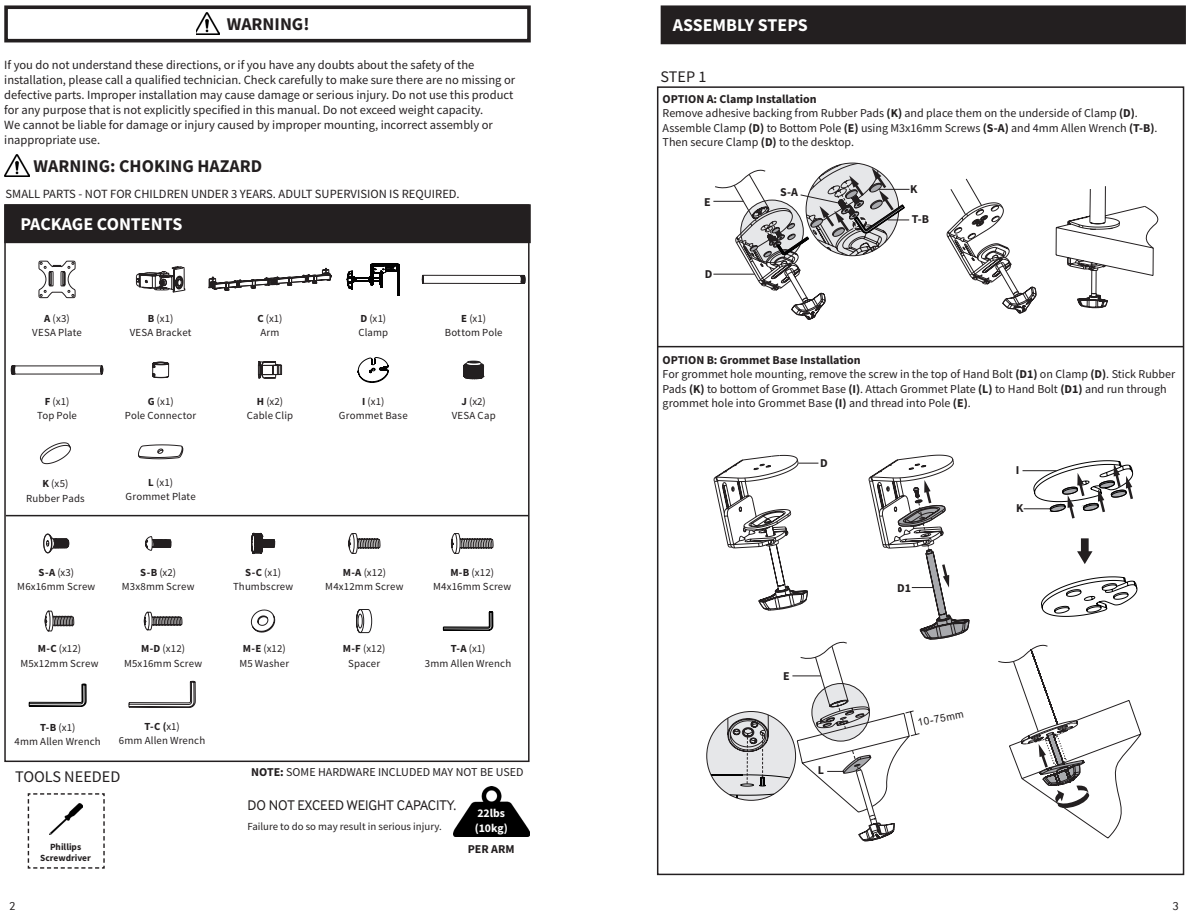
<style>
.page{position:relative;width:1188px;height:918px;background:#fff}
.page>*{position:absolute;margin:0;border:0;box-sizing:border-box;transform-origin:0 0}
.t1{font:700 18px "Source Sans Pro";color:#231f20}
.t2{font:700 18px "Source Sans Pro";color:#fff}
.t3{font:16.2px "Source Sans Pro";color:#231f20}
.t4{font:14.4px "Inter Face";color:#231f20}
.t5{font:12.6px/15px "Source Sans Pro";color:#231f20}
.t6{font:12px/14.4px "Source Sans Pro";color:#231f20}
.t7{font:700 12px "Source Sans Pro";color:#231f20}
.t8{font:12px "Inter Face";color:#231f20}
.t9{font:700 11.7px "Source Sans Pro";color:#fff}
.t10{font:10.8px "Source Sans Pro";letter-spacing:.015em;color:#231f20}
.t11{font:700 10.8px "Source Sans Pro";color:#231f20}
.t12{font:10.5px "Arial";color:#231f20}
.t13{font:700 9.45px/11.4px "Source Sans Pro";color:#231f20;text-align:center}
.s1{font-weight:700}
.s2{font-weight:400}
</style>
<div class="page">
<div style="left:662px;top:6px;width:523px;height:37px;background:#231f20"></div>
<div style="left:661px;top:5px;width:525px;height:39px;border:2px solid #231f20"></div>
<div style="left:5px;top:205px;width:525px;height:37px;background:#231f20"></div>
<div style="left:4px;top:204px;width:527px;height:39px;border:2px solid #231f20"></div>
<img style="left:196px;top:12px;width:24px;height:23px">
<div style="left:4px;top:5px;width:527px;height:37px;border:4px solid #231f20"></div>
<svg style="left:27px;top:793px;width:78px;height:76px"></svg>
<img style="left:50px;top:803px;width:33px;height:32px">
<img style="left:5px;top:154px;width:25px;height:22px">
<hr style="left:658px;top:346px;width:525px;height:1px;background:#231f20">
<svg style="left:38px;top:261px;width:38px;height:37px"></svg>
<svg style="left:136px;top:266px;width:49px;height:27px"></svg>
<svg style="left:208px;top:268px;width:124px;height:23px"></svg>
<svg style="left:347px;top:263px;width:53px;height:33px"></svg>
<svg style="left:422px;top:274px;width:104px;height:10px"></svg>
<svg style="left:11px;top:365px;width:92px;height:10px"></svg>
<svg style="left:152px;top:362px;width:17px;height:16px"></svg>
<svg style="left:258px;top:361px;width:24px;height:18px"></svg>
<svg style="left:358px;top:357px;width:31px;height:26px"></svg>
<svg style="left:463px;top:361px;width:21px;height:18px"></svg>
<svg style="left:145px;top:536px;width:26px;height:15px"></svg>
<svg style="left:43px;top:533px;width:26px;height:21px"></svg>
<svg style="left:138px;top:444px;width:45px;height:15px"></svg>
<svg style="left:251px;top:533px;width:24px;height:22px"></svg>
<svg style="left:443px;top:611px;width:50px;height:20px"></svg>
<svg style="left:29px;top:683px;width:58px;height:24px"></svg>
<svg style="left:128px;top:681px;width:68px;height:27px"></svg>
<svg style="left:348px;top:533px;width:32px;height:21px"></svg>
<svg style="left:451px;top:533px;width:42px;height:21px"></svg>
<svg style="left:45px;top:611px;width:29px;height:21px"></svg>
<svg style="left:144px;top:612px;width:38px;height:18px"></svg>
<svg style="left:251px;top:610px;width:24px;height:23px"></svg>
<svg style="left:356px;top:609px;width:16px;height:24px"></svg>
<svg style="left:947px;top:178px;width:90px;height:136px"></svg>
<svg style="left:1055px;top:186px;width:104px;height:122px"></svg>
<hr style="left:713px;top:274px;width:42px;height:1px;background:#231f20">
<hr style="left:713px;top:201px;width:30px;height:1px;background:#231f20">
<hr style="left:879px;top:189px;width:31px;height:1px;background:#231f20">
<svg style="left:715px;top:163px;width:194px;height:157px"></svg>
<svg style="left:1041px;top:576px;width:96px;height:41px"></svg>
<hr style="left:1023px;top:470px;width:34px;height:1px;background:#231f20">
<svg style="left:1077px;top:538px;width:16px;height:26px"></svg>
<svg style="left:1024px;top:460px;width:109px;height:59px"></svg>
<svg style="left:998px;top:644px;width:144px;height:195px"></svg>
<img style="left:453px;top:787px;width:76px;height:49px">
<div style="left:4px;top:204px;width:526px;height:558px;border:2px solid #231f20"></div>
<hr style="left:6px;top:515px;width:523px;height:1px;background:#231f20">
<svg style="left:40px;top:442px;width:31px;height:22px"></svg>
<svg style="left:711px;top:455px;width:259px;height:386px"></svg>
<p class="t1" style="left:227px;top:12px;width:84px">WARNING!</p>
<p class="t5" style="left:4px;top:57px;width:512px">If you do not understand these directions, or if you have any doubts about the safety of the installation, please call a qualified technician. Check carefully to make sure there are no missing or defective parts. Improper installation may cause damage or serious injury. Do not use this product for any purpose that is not explicitly specified in this manual. Do not exceed weight capacity.<br>We cannot be liable for damage or injury caused by improper mounting, incorrect assembly or inappropriate use.</p>
<p class="t1" style="left:33px;top:154px;width:230px">WARNING: CHOKING HAZARD</p>
<p class="t5" style="left:6px;top:187px;width:456px">SMALL PARTS - NOT FOR CHILDREN UNDER 3 YEARS. ADULT SUPERVISION IS REQUIRED.</p>
<p class="t2" style="left:21px;top:212px;width:163px">PACKAGE CONTENTS</p>
<p class="t10" style="left:44px;top:312px;width:27px"><span class="s1">A</span> (x3)</p>
<p class="t10" style="left:32px;top:326px;width:51px">VESA Plate</p>
<p class="t10" style="left:148px;top:312px;width:27px"><span class="s1">B</span> (x1)</p>
<p class="t10" style="left:130px;top:326px;width:63px">VESA Bracket</p>
<p class="t10" style="left:257px;top:312px;width:27px"><span class="s1">C</span> (x1)</p>
<p class="t10" style="left:260px;top:326px;width:21px">Arm</p>
<p class="t10" style="left:360px;top:312px;width:27px"><span class="s1">D</span> (x1)</p>
<p class="t10" style="left:358px;top:326px;width:31px">Clamp</p>
<p class="t10" style="left:461px;top:312px;width:26px"><span class="s1">E</span> (x1)</p>
<p class="t10" style="left:445px;top:326px;width:59px">Bottom Pole</p>
<p class="t10" style="left:45px;top:394px;width:26px"><span class="s1">F</span> (x1)</p>
<p class="t10" style="left:37px;top:408px;width:41px">Top Pole</p>
<p class="t10" style="left:148px;top:394px;width:27px"><span class="s1">G</span> (x1)</p>
<p class="t10" style="left:125px;top:408px;width:73px">Pole Connector</p>
<p class="t10" style="left:257px;top:394px;width:28px"><span class="s1">H</span> (x2)</p>
<p class="t10" style="left:247px;top:408px;width:48px">Cable Clip</p>
<p class="t10" style="left:362px;top:394px;width:24px"><span class="s1">I</span> (x1)</p>
<p class="t10" style="left:339px;top:408px;width:70px">Grommet Base</p>
<p class="t10" style="left:461px;top:394px;width:26px"><span class="s1">J</span> (x2)</p>
<p class="t10" style="left:452px;top:408px;width:45px">VESA Cap</p>
<p class="t10" style="left:43px;top:477px;width:27px"><span class="s1">K</span> (x5)</p>
<p class="t10" style="left:26px;top:491px;width:60px">Rubber Pads</p>
<p class="t10" style="left:148px;top:475px;width:26px"><span class="s1">L</span> (x1)</p>
<p class="t10" style="left:126px;top:490px;width:72px">Grommet Plate</p>
<p class="t10" style="left:39px;top:566px;width:37px"><span class="s1">S-A</span> (x3)</p>
<p class="t10" style="left:17px;top:580px;width:80px">M6x16mm Screw</p>
<p class="t10" style="left:140px;top:566px;width:37px"><span class="s1">S-B</span> (x2)</p>
<p class="t10" style="left:122px;top:580px;width:74px">M3x8mm Screw</p>
<p class="t10" style="left:245px;top:566px;width:37px"><span class="s1">S-C</span> (x1)</p>
<p class="t10" style="left:233px;top:580px;width:62px">Thumbscrew</p>
<p class="t10" style="left:343px;top:566px;width:45px"><span class="s1">M-A</span> (x12)</p>
<p class="t10" style="left:325px;top:580px;width:80px">M4x12mm Screw</p>
<p class="t10" style="left:450px;top:566px;width:45px"><span class="s1">M-B</span> (x12)</p>
<p class="t10" style="left:433px;top:580px;width:79px">M4x16mm Screw</p>
<p class="t10" style="left:38px;top:642px;width:45px"><span class="s1">M-C</span> (x12)</p>
<p class="t10" style="left:20px;top:656px;width:80px">M5x12mm Screw</p>
<p class="t10" style="left:141px;top:642px;width:46px"><span class="s1">M-D</span> (x12)</p>
<p class="t10" style="left:124px;top:656px;width:79px">M5x16mm Screw</p>
<p class="t10" style="left:243px;top:642px;width:44px"><span class="s1">M-E</span> (x12)</p>
<p class="t10" style="left:239px;top:656px;width:51px">M5 Washer</p>
<p class="t10" style="left:343px;top:642px;width:44px"><span class="s1">M-F</span> (x12)</p>
<p class="t10" style="left:348px;top:656px;width:33px">Spacer</p>
<p class="t10" style="left:451px;top:642px;width:36px"><span class="s1">T-A</span> (x1)</p>
<p class="t10" style="left:425px;top:656px;width:88px">3mm Allen Wrench</p>
<p class="t10" style="left:40px;top:720px;width:37px"><span class="s1">T-B</span> (x1)</p>
<p class="t10" style="left:15px;top:735px;width:88px">4mm Allen Wrench</p>
<p class="t11" style="left:144px;top:719px;width:37px">T-C (<span class="s2">x1)</span></p>
<p class="t10" style="left:119px;top:734px;width:88px">6mm Allen Wrench</p>
<p class="t3" style="left:15px;top:766px;width:107px">TOOLS NEEDED</p>
<p class="t6" style="left:251px;top:764px;width:274px"><span class="s1">NOTE:</span> SOME HARDWARE INCLUDED MAY NOT BE USED</p>
<p class="t4" style="left:247px;top:797px;width:210px">DO NOT EXCEED WEIGHT CAPACITY.</p>
<p class="t10" style="left:247px;top:820px;width:196px">Failure to do so may result in serious injury.</p>
<p class="t9" style="left:477px;top:806px;width:29px">22lbs</p>
<p class="t9" style="left:475px;top:820px;width:35px">(10kg)</p>
<p class="t13" style="left:40px;top:841px;width:52px">Phillips<br>Screwdriver</p>
<p class="t7" style="left:468px;top:841px;width:48px">PER ARM</p>
<p class="t2" style="left:673px;top:13px;width:137px">ASSEMBLY STEPS</p>
<p class="t3" style="left:661px;top:67px;width:47px">STEP 1</p>
<p class="t7" style="left:663px;top:91px;width:155px">OPTION A: Clamp Installation</p>
<p class="t6" style="left:663px;top:106px;width:496px">Remove adhesive backing from Rubber Pads <span class="s1">(K)</span> and place them on the underside of Clamp <span class="s1">(D)</span>.<br>Assemble Clamp <span class="s1">(D)</span> to Bottom Pole <span class="s1">(E)</span> using M3x16mm Screws <span class="s1">(S-A)</span> and 4mm Allen Wrench <span class="s1">(T-B)</span>.<br>Then secure Clamp <span class="s1">(D)</span> to the desktop.</p>
<p class="t7" style="left:704px;top:194px;width:8px">E</p>
<p class="t7" style="left:705px;top:266px;width:9px">D</p>
<p class="t7" style="left:780px;top:184px;width:19px">S-A</p>
<p class="t7" style="left:910px;top:180px;width:9px">K</p>
<p class="t7" style="left:912px;top:211px;width:19px">T-B</p>
<p class="t7" style="left:663px;top:352px;width:200px">OPTION B: Grommet Base Installation</p>
<p class="t6" style="left:663px;top:367px;width:514px">For grommet hole mounting, remove the screw in the top of Hand Bolt <span class="s1">(D1)</span> on Clamp <span class="s1">(D)</span>. Stick Rubber<br>Pads <span class="s1">(K)</span> to bottom of Grommet Base <span class="s1">(I)</span>. Attach Grommet Plate <span class="s1">(L)</span> to Hand Bolt <span class="s1">(D1)</span> and run through grommet hole into Grommet Base <span class="s1">(I)</span> and thread into Pole <span class="s1">(E)</span>.</p>
<p class="t7" style="left:820px;top:455px;width:9px">D</p>
<p class="t7" style="left:783px;top:668px;width:8px">E</p>
<p class="t7" style="left:818px;top:762px;width:8px">L</p>
<p class="t7" style="left:897px;top:580px;width:15px">D1</p>
<p class="t12" style="left:916px;top:716px;width:48px;rotate:-12deg">10-75mm</p>
<p class="t7" style="left:1016px;top:462px;width:5px">I</p>
<p class="t7" style="left:1016px;top:500px;width:9px">K</p>
<p class="t8" style="left:9px;top:899px;width:8px">2</p>
<p class="t8" style="left:1173px;top:899px;width:8px">3</p>
</div>
